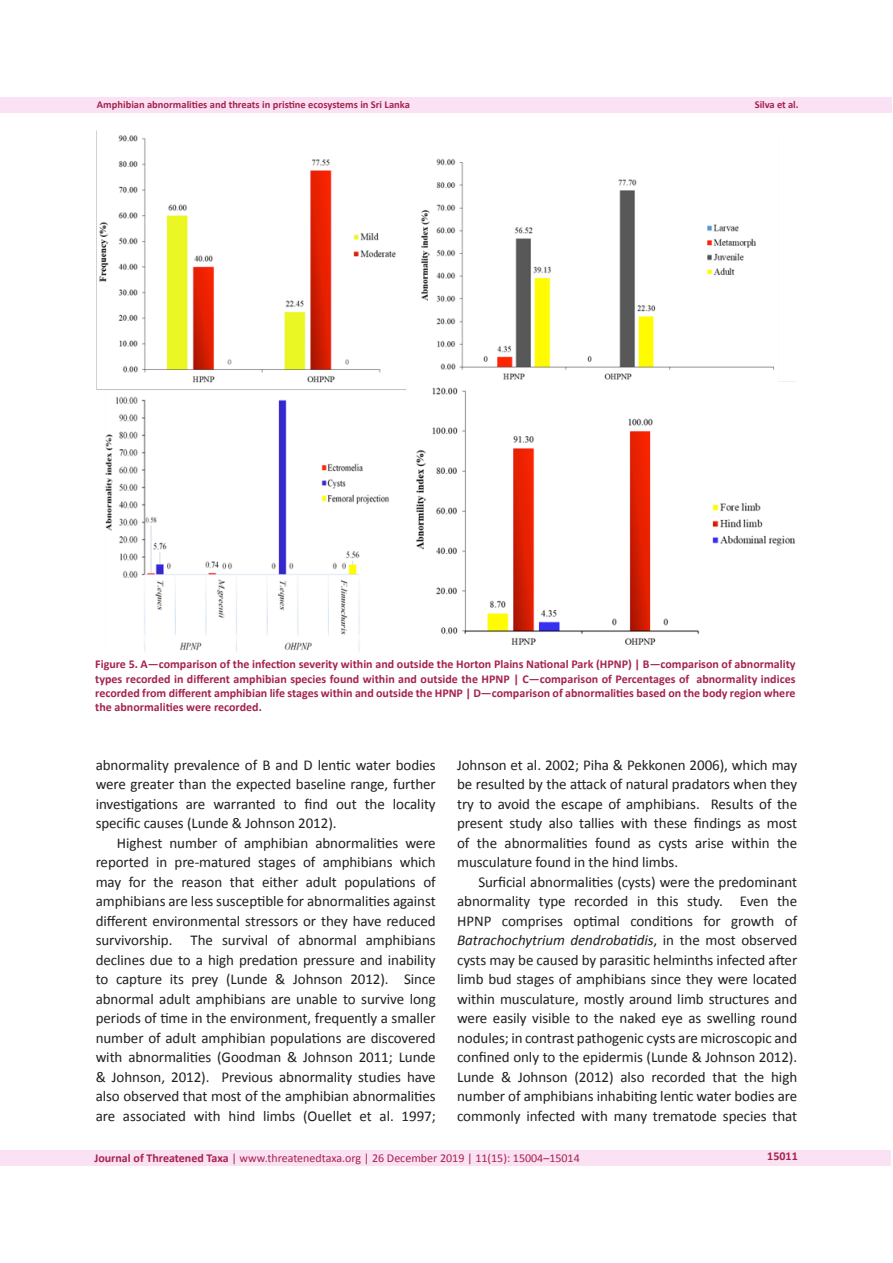
<style>
.page{position:relative;width:893px;height:1263px;background:#fff}
.page>*{position:absolute;margin:0;border:0;box-sizing:border-box;transform-origin:0 0}
.t1{font:15px/19.5px "Calibri";letter-spacing:-.005em;color:#231f20;text-align:justify}
.t2{font:700 12px/14.4px "Calibri";color:#a5234c;text-align:justify}
.t3{font:12px "Calibri 2";color:#a5234c}
.t4{font:12px "Calibri Bold 2";color:#a5234c}
.t5{font:700 10.5px "Calibri";color:#a5234c}
.s1{font-family:"Calibri Italic 2"}
.s2{font-family:"Calibri";font-weight:700}
</style>
<div class="page">
<div style="left:1px;top:97px;width:891px;height:15px;background:#fbe1f4"></div>
<div style="left:0;top:1150px;width:891px;height:16px;background:#fbe1f4"></div>
<img style="left:96px;top:131px;width:701px;height:521px">
<p class="t5" style="left:97px;top:98px;width:314px">Amphibian abnormalities and threats in pristine ecosystems in Sri Lanka</p>
<p class="t5" style="left:755px;top:98px;width:45px">Silva et al.</p>
<p class="t2" style="left:95px;top:657px;width:702px">Figure 5. A—comparison of the infection severity within and outside the Horton Plains National Park (HPNP) | B—comparison of abnormality types recorded in different amphibian species found within and outside the HPNP | C—comparison of Percentages of abnormality indices recorded from different amphibian life stages within and outside the HPNP | D—comparison of abnormalities based on the body region where the abnormalities were recorded.</p>
<p class="t1" style="left:96px;top:755px;width:342px">abnormality prevalence of B and D lentic water bodies were greater than the expected baseline range, further investigations are warranted to find out the locality specific causes (Lunde &amp; Johnson 2012).</p>
<p class="t1" style="left:96px;top:833px;width:342px;text-indent:21px">Highest number of amphibian abnormalities were reported in pre-matured stages of amphibians which may for the reason that either adult populations of amphibians are less susceptible for abnormalities against different environmental stressors or they have reduced survivorship. The survival of abnormal amphibians declines due to a high predation pressure and inability to capture its prey (Lunde &amp; Johnson 2012). Since abnormal adult amphibians are unable to survive long periods of time in the environment, frequently a smaller number of adult amphibian populations are discovered with abnormalities (Goodman &amp; Johnson 2011; Lunde &amp; Johnson, 2012). Previous abnormality studies have also observed that most of the amphibian abnormalities are associated with hind limbs (Ouellet et al. 1997;</p>
<p class="t1" style="left:457px;top:755px;width:342px">Johnson et al. 2002; Piha &amp; Pekkonen 2006), which may be resulted by the attack of natural pradators when they try to avoid the escape of amphibians. Results of the present study also tallies with these findings as most of the abnormalities found as cysts arise within the musculature found in the hind limbs.</p>
<p class="t1" style="left:457px;top:872px;width:342px;text-indent:21px">Surficial abnormalities (cysts) were the predominant abnormality type recorded in this study. Even the HPNP comprises optimal conditions for growth of <span class="s1">Batrachochytrium dendrobatidis</span>, in the most observed cysts may be caused by parasitic helminths infected after limb bud stages of amphibians since they were located within musculature, mostly around limb structures and were easily visible to the naked eye as swelling round nodules; in contrast pathogenic cysts are microscopic and confined only to the epidermis (Lunde &amp; Johnson 2012).<br>Lunde &amp; Johnson (2012) also recorded that the high number of amphibians inhabiting lentic water bodies are commonly infected with many trematode species that</p>
<p class="t3" style="left:94px;top:1150px;width:487px"><span class="s2">Journal of Threatened Taxa</span> | www.threatenedtaxa.org | 26 December 2019 | 11(15): 15004–15014</p>
<p class="t4" style="left:767px;top:1149px;width:32px">15011</p>
</div>
